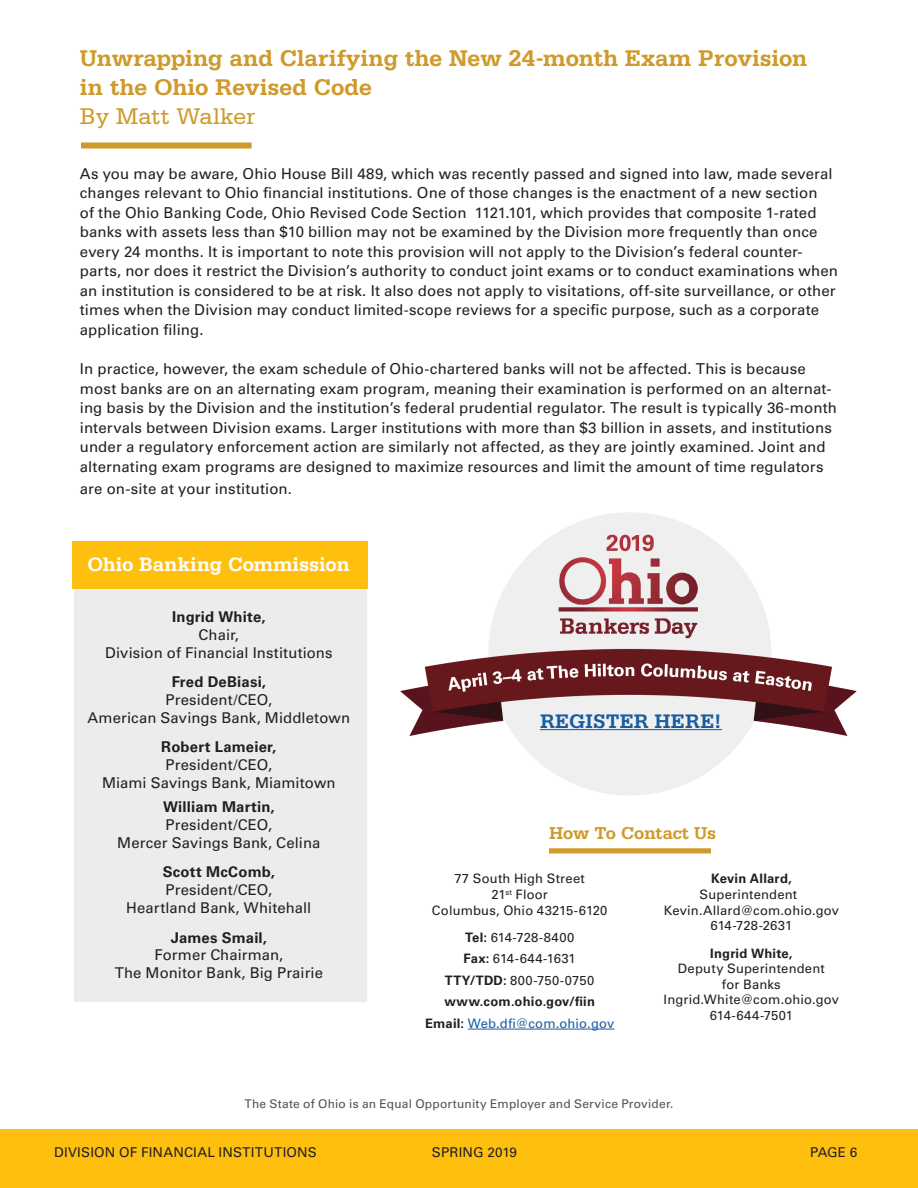
<style>
.page{position:relative;width:918px;height:1188px;background:#fff}
.page>*{position:absolute;margin:0;border:0;box-sizing:border-box;transform-origin:0 0}
.t1{font:700 24px/28.8px "Serifa Std";letter-spacing:-.01em;color:#cf9a2a}
.t2{font:24px "Serifa Std";letter-spacing:-.01em;color:#cf9a2a}
.t3{font:700 20.7px "Serifa Std";letter-spacing:.015em;color:#175d9e}
.t4{font:700 20.4px "Serifa Std";letter-spacing:-.005em;color:#fff}
.t5{font:700 18.15px "Serifa Std";letter-spacing:-.01em;color:#cf9a2a}
.t6{font:15px/19.5px "Univers LT Pro 55 Roman";letter-spacing:.005em;color:#231f20}
.t7{font:14.85px/17.9px "Univers LT Pro 55 Roman";letter-spacing:.005em;color:#231f20;text-align:center}
.t8{font:13.5px "Univers LT Pro 55 Roman";letter-spacing:.01em;color:#231f20}
.t9{font:13.05px/15.6px "Univers LT Pro 55 Roman";letter-spacing:.01em;color:#231f20;text-align:center}
.t10{font:700 13.05px "Univers LT Pro 65";letter-spacing:.015em;color:#231f20}
.t11{font:13.05px "Univers LT Pro 55 Roman";letter-spacing:.01em;color:#175d9e}
.t12{font:12px "Univers LT Pro 55 Roman";letter-spacing:.015em;color:#525051}
.s1{font-family:"Univers LT Pro 65";font-weight:700}
.s2{font-family:"Univers LT Pro 65";font-weight:700;color:#231f20}
</style>
<div class="page">
<div style="left:0;top:1130px;width:918px;height:58px;background:#ffbf0f"></div>
<hr style="left:468px;top:1029px;width:146px;height:1px;background:#175d9e">
<div style="left:549px;top:848px;width:162px;height:5px;background:#cf9a2a"></div>
<div style="left:74px;top:555px;width:292px;height:446px;background:#ececec"></div>
<div style="left:72px;top:541px;width:296px;height:47px;background:#ffbf0f"></div>
<img style="left:400px;top:512px;width:457px;height:283px">
<div style="left:537px;top:716px;width:182px;height:26px;background:#efefef"></div>
<hr style="left:540px;top:729px;width:182px;height:1px;background:#175d9e">
<div style="left:81px;top:143px;width:171px;height:6px;background:#cf9a2a"></div>
<p class="t1" style="left:80px;top:44px;width:730px">Unwrapping and Clarifying the New 24-month Exam Provision in the Ohio Revised Code</p>
<p class="t2" style="left:80px;top:103px;width:177px">By Matt Walker</p>
<p class="t6" style="left:80px;top:164px;width:760px">As you may be aware, Ohio House Bill 489, which was recently passed and signed into law, made several changes relevant to Ohio financial institutions. One of those changes is the enactment of a new section<br>of the Ohio Banking Code, Ohio Revised Code Section 1121.101, which provides that composite 1-rated banks with assets less than $10 billion may not be examined by the Division more frequently than once every 24 months. It is important to note this provision will not apply to the Division’s federal counter&shy;parts, nor does it restrict the Division’s authority to conduct joint exams or to conduct examinations when an institution is considered to be at risk. It also does not apply to visitations, off-site surveillance, or other times when the Division may conduct limited-scope reviews for a specific purpose, such as a corporate application filing.</p>
<p class="t6" style="left:80px;top:359px;width:759px">In practice, however, the exam schedule of Ohio-chartered banks will not be affected. This is because most banks are on an alternating exam program, meaning their examination is performed on an alternat&shy;ing basis by the Division and the institution’s federal prudential regulator. The result is typically 36-month intervals between Division exams. Larger institutions with more than $3 billion in assets, and institutions under a regulatory enforcement action are similarly not affected, as they are jointly examined. Joint and alternating exam programs are designed to maximize resources and limit the amount of time regulators</p>
<p class="t6" style="left:80px;top:478px;width:214px">are on-site at your institution.</p>
<p class="t4" style="left:87px;top:552px;width:264px">Ohio Banking Commission</p>
<p class="t7" style="left:105px;top:608px;width:229px"><span class="s1">Ingrid White,<br></span>Chair,<br>Division of Financial Institutions</p>
<p class="t7" style="left:88px;top:673px;width:264px"><span class="s1">Fred DeBiasi,<br></span>President/CEO,<br>American Savings Bank, Middletown</p>
<p class="t7" style="left:102px;top:738px;width:235px"><span class="s1">Robert Lameier,<br></span>President/CEO,<br>Miami Savings Bank, Miamitown</p>
<p class="t7" style="left:117px;top:798px;width:205px"><span class="s1">William Martin,<br></span>President/CEO,<br>Mercer Savings Bank, Celina</p>
<p class="t7" style="left:126px;top:863px;width:187px"><span class="s1">Scott McComb,<br></span>President/CEO,<br>Heartland Bank, Whitehall</p>
<p class="t7" style="left:115px;top:928px;width:210px"><span class="s1">James Smail,<br></span>Former Chairman,<br>The Monitor Bank, Big Prairie</p>
<p class="t3" style="left:540px;top:709px;width:183px">REGISTER HERE!</p>
<p class="t5" style="left:549px;top:822px;width:169px">How To Contact Us</p>
<p class="t9" style="left:454px;top:871px;width:132px">77 South High Street</p>
<p class="t9" style="left:491px;top:887px;width:58px">21<sup>st</sup> Floor</p>
<p class="t9" style="left:432px;top:902px;width:177px">Columbus, Ohio 43215-6120</p>
<p class="t9" style="left:465px;top:930px;width:111px"><span class="s1">Tel:</span> 614-728-8400</p>
<p class="t9" style="left:463px;top:951px;width:114px"><span class="s1">Fax:</span> 614-644-1631</p>
<p class="t9" style="left:445px;top:972px;width:151px"><span class="s1">TTY/TDD:</span> 800-750-0750</p>
<p class="t10" style="left:444px;top:994px;width:152px">www.com.ohio.gov/fiin</p>
<p class="t11" style="left:425px;top:1015px;width:191px"><span class="s2">Email:</span> Web.dfi@com.ohio.gov</p>
<p class="t9" style="left:700px;top:871px;width:99px"><span class="s1">Kevin Allard,<br></span>Superintendent</p>
<p class="t9" style="left:664px;top:902px;width:177px">Kevin.Allard@com.ohio.gov</p>
<p class="t9" style="left:711px;top:918px;width:83px">614-728-2631</p>
<p class="t10" style="left:710px;top:945px;width:84px">Ingrid White,</p>
<p class="t9" style="left:678px;top:961px;width:148px">Deputy Superintendent for Banks</p>
<p class="t9" style="left:664px;top:992px;width:177px">Ingrid.White@com.ohio.gov</p>
<p class="t9" style="left:710px;top:1008px;width:85px">614-644-7501</p>
<p class="t12" style="left:244px;top:1096px;width:431px">The State of Ohio is an Equal Opportunity Employer and Service Provider.</p>
<p class="t8" style="left:54px;top:1144px;width:264px">DIVISION OF FINANCIAL INSTITUTIONS</p>
<p class="t8" style="left:432px;top:1144px;width:87px">SPRING 2019</p>
<p class="t8" style="left:810px;top:1144px;width:49px">PAGE 6</p>
</div>
